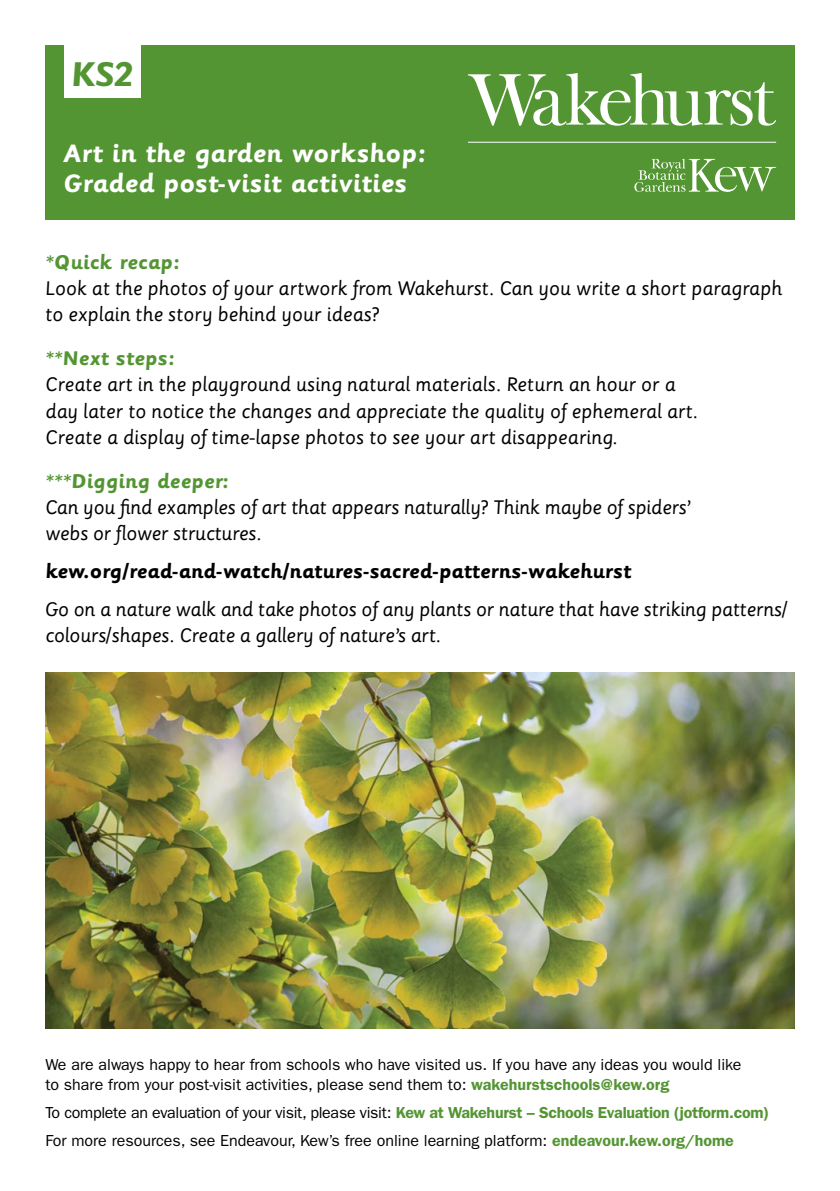
<style>
.page{position:relative;width:840px;height:1191px;background:#fff}
.page>*{position:absolute;margin:0;border:0;box-sizing:border-box;transform-origin:0 0}
.t1{font:700 38.2px "Sassoon Primary";color:#549533}
.t2{font:700 28px/30px "Sassoon Primary";color:#fff}
.t3{font:22px/26.4px "Sassoon Primary";color:#000}
.t4{font:700 22px "Sassoon Primary";letter-spacing:-.01em;color:#000}
.t5{font:700 22px "Sassoon Primary";color:#549533}
.t6{font:16px/19.2px "ITC Franklin Gothic Std";color:#000}
.t7{font:16px "ITC Franklin Gothic Std";letter-spacing:-.02em;color:#000}
.s1{font-weight:700;color:#549533}
.s2{font-weight:600;color:#549533}
</style>
<div class="page">
<div style="left:45px;top:45px;width:749px;height:174px;background:#549533"></div>
<div style="left:64px;top:44px;width:77px;height:54px;background:#fff"></div>
<svg style="left:468px;top:73px;width:307px;height:53px"></svg>
<svg style="left:634px;top:159px;width:141px;height:33px"></svg>
<hr style="left:467px;top:142px;width:308px;height:1px;background:#fff">
<img style="left:45px;top:672px;width:748px;height:356px">
<p class="t1" style="left:71px;top:54px;width:64px">KS2</p>
<p class="t2" style="left:64px;top:139px;width:363px">Art in the garden workshop:<br>Graded post-visit activities</p>
<p class="t5" style="left:45px;top:251px;width:136px">*Quick recap:</p>
<p class="t3" style="left:45px;top:275px;width:738px">Look at the photos of your artwork from Wakehurst. Can you write a short paragraph to explain the story behind your ideas?</p>
<p class="t3" style="left:45px;top:345px;width:654px"><span class="s1">**Next steps:<br></span>Create art in the playground using natural materials. Return an hour or a day later to notice the changes and appreciate the quality of ephemeral art.<br>Create a display of time-lapse photos to see your art disappearing.</p>
<p class="t3" style="left:45px;top:468px;width:647px"><span class="s1">***Digging deeper:<br></span>Can you find examples of art that appears naturally? Think maybe of spiders’ webs or flower structures.</p>
<p class="t4" style="left:45px;top:560px;width:587px">kew.org/read-and-watch/natures-sacred-patterns-wakehurst</p>
<p class="t3" style="left:45px;top:596px;width:743px">Go on a nature walk and take photos of any plants or nature that have striking patterns/ colours/shapes. Create a gallery of nature’s art.</p>
<p class="t6" style="left:45px;top:1055px;width:697px">We are always happy to hear from schools who have visited us. If you have any ideas you would like to share from your post-visit activities, please send them to: <span class="s2">wakehurstschools@kew.org</span></p>
<p class="t7" style="left:45px;top:1103px;width:725px">To complete an evaluation of your visit, please visit: <span class="s2">Kew at Wakehurst – Schools Evaluation (jotform.com)</span></p>
<p class="t6" style="left:45px;top:1130px;width:689px">For more resources, see Endeavour, Kew’s free online learning platform: <span class="s2">endeavour.kew.org/home</span></p>
</div>
